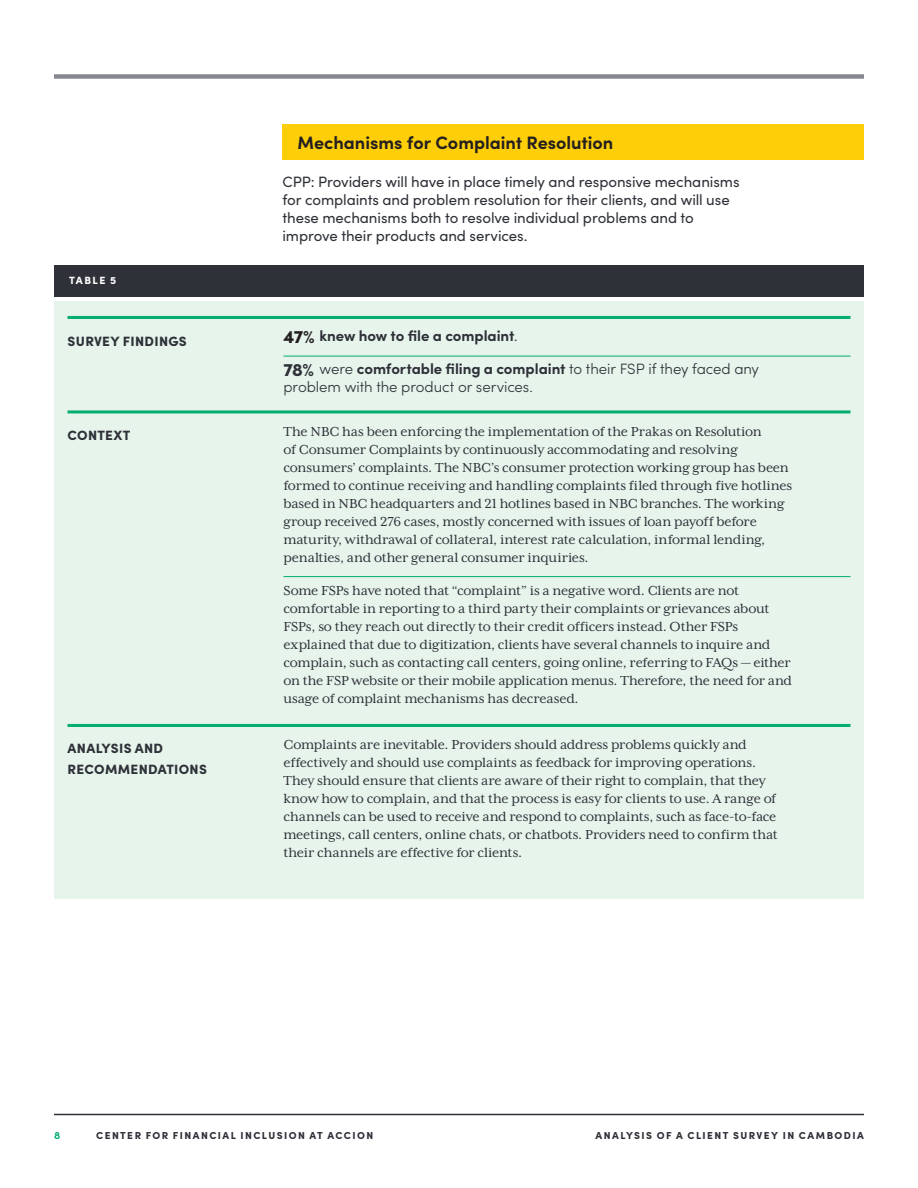
<style>
.page{position:relative;width:918px;height:1188px;background:#fff}
.page>*{position:absolute;margin:0;border:0;box-sizing:border-box;transform-origin:0 0}
.SEC_section_0_0{font:700 18px "Sofia Pro";color:#231f20}
.TAB_row_thick{font:15px/18px "Mrs Eaves XL Serif OT";letter-spacing:-.01em;color:#2e3138}
.CPP_Text{font:15px/18px "Sofia Pro";letter-spacing:-.005em;color:#2e3138}
.TAB_row{font:300 15px/18px "Sofia Pro";letter-spacing:-.005em;color:#2e3138}
.TAB_row_thick-2{font:700 15px "Sofia Pro";letter-spacing:-.005em;color:#2e3138}
.TAB_row_thick-3{font:900 13.5px "Sofia Pro";letter-spacing:.02em;color:#2e3138}
.FIG_number{font:900 10.5px "Sofia Pro";letter-spacing:.135em;color:#fff}
.t1{font:700 10.5px "Sofia Pro";color:#02ad6e}
.t2{font:900 10.2px "Sofia Pro";letter-spacing:.14em;color:#2e3138}
.s1{font-weight:900;font-size:18px;color:#231f20}
.s2{font-family:"Mrs Eaves XL Serif OT";font-weight:400}
.s3{font-weight:900;font-size:18px}
.s4{font-weight:700}
</style>
<div class="page">
<div style="left:54px;top:74px;width:810px;height:5px;background:#868992"></div>
<hr style="left:54px;top:1114px;width:810px;height:1px;background:#2e3138">
<div style="left:54px;top:302px;width:810px;height:597px;background:#e7f4ec"></div>
<hr style="left:68px;top:316px;width:782px;height:3px;background:#02ad6e">
<hr style="left:284px;top:356px;width:566px;height:1px;background:#02ad6e">
<hr style="left:68px;top:410px;width:782px;height:3px;background:#02ad6e">
<hr style="left:284px;top:576px;width:566px;height:1px;background:#02ad6e">
<hr style="left:68px;top:724px;width:782px;height:3px;background:#02ad6e">
<div style="left:282px;top:124px;width:582px;height:36px;background:#fece08"></div>
<div style="left:54px;top:265px;width:810px;height:32px;background:#2e3138"></div>
<p class="SEC_section_0_0" style="left:297px;top:129px;width:318px">Mechanisms for Complaint Resolution</p>
<p class="FIG_number" style="left:69px;top:272px;width:49px">TABLE 5</p>
<p class="CPP_Text" style="left:282px;top:172px;width:459px">CPP: Providers will have in place timely and responsive mechanisms for complaints and problem resolution for their clients, and will use these mechanisms both to resolve individual problems and to improve their products and services.</p>
<p class="TAB_row_thick-3" style="left:68px;top:331px;width:121px">SURVEY FINDINGS</p>
<p class="TAB_row_thick-2" style="left:284px;top:325px;width:236px"><span class="s1">47%</span> knew how to file a complaint<span class="s2">.</span></p>
<p class="TAB_row" style="left:284px;top:359px;width:477px"><span class="s3">78%</span> were <span class="s4">comfortable filing a complaint</span> to their FSP if they faced any problem with the product or services.</p>
<p class="TAB_row_thick-3" style="left:68px;top:425px;width:64px">CONTEXT</p>
<p class="TAB_row_thick" style="left:284px;top:422px;width:510px">The NBC has been enforcing the implementation of the Prakas on Resolution<br>of Consumer Complaints by continuously accommodating and resolving consumers’ complaints. The NBC’s consumer protection working group has been formed to continue receiving and handling complaints filed through five hotlines based in NBC headquarters and 21 hotlines based in NBC branches. The working group received 276 cases, mostly concerned with issues of loan payoff before maturity, withdrawal of collateral, interest rate calculation, informal lending, penalties, and other general consumer inquiries.</p>
<p class="TAB_row_thick" style="left:284px;top:581px;width:510px">Some FSPs have noted that “complaint” is a negative word. Clients are not comfortable in reporting to a third party their complaints or grievances about FSPs, so they reach out directly to their credit officers instead. Other FSPs explained that due to digitization, clients have several channels to inquire and complain, such as contacting call centers, going online, referring to FAQs — either on the FSP website or their mobile application menus. Therefore, the need for and usage of complaint mechanisms has decreased.</p>
<p class="TAB_row_thick" style="left:284px;top:736px;width:496px">Complaints are inevitable. Providers should address problems quickly and effectively and should use complaints as feedback for improving operations.<br>They should ensure that clients are aware of their right to complain, that they know how to complain, and that the process is easy for clients to use. A range of channels can be used to receive and respond to complaints, such as face-to-face meetings, call centers, online chats, or chatbots. Providers need to confirm that their channels are effective for clients.</p>
<p class="TAB_row_thick-3" style="left:68px;top:738px;width:97px">ANALYSIS AND</p>
<p class="TAB_row_thick-3" style="left:68px;top:759px;width:141px">RECOMMENDATIONS</p>
<p class="t1" style="left:54px;top:1127px;width:8px">8</p>
<p class="t2" style="left:96px;top:1127px;width:279px">CENTER FOR FINANCIAL INCLUSION AT ACCION</p>
<p class="t2" style="left:596px;top:1127px;width:270px">ANALYSIS OF A CLIENT SURVEY IN CAMBODIA</p>
</div>
